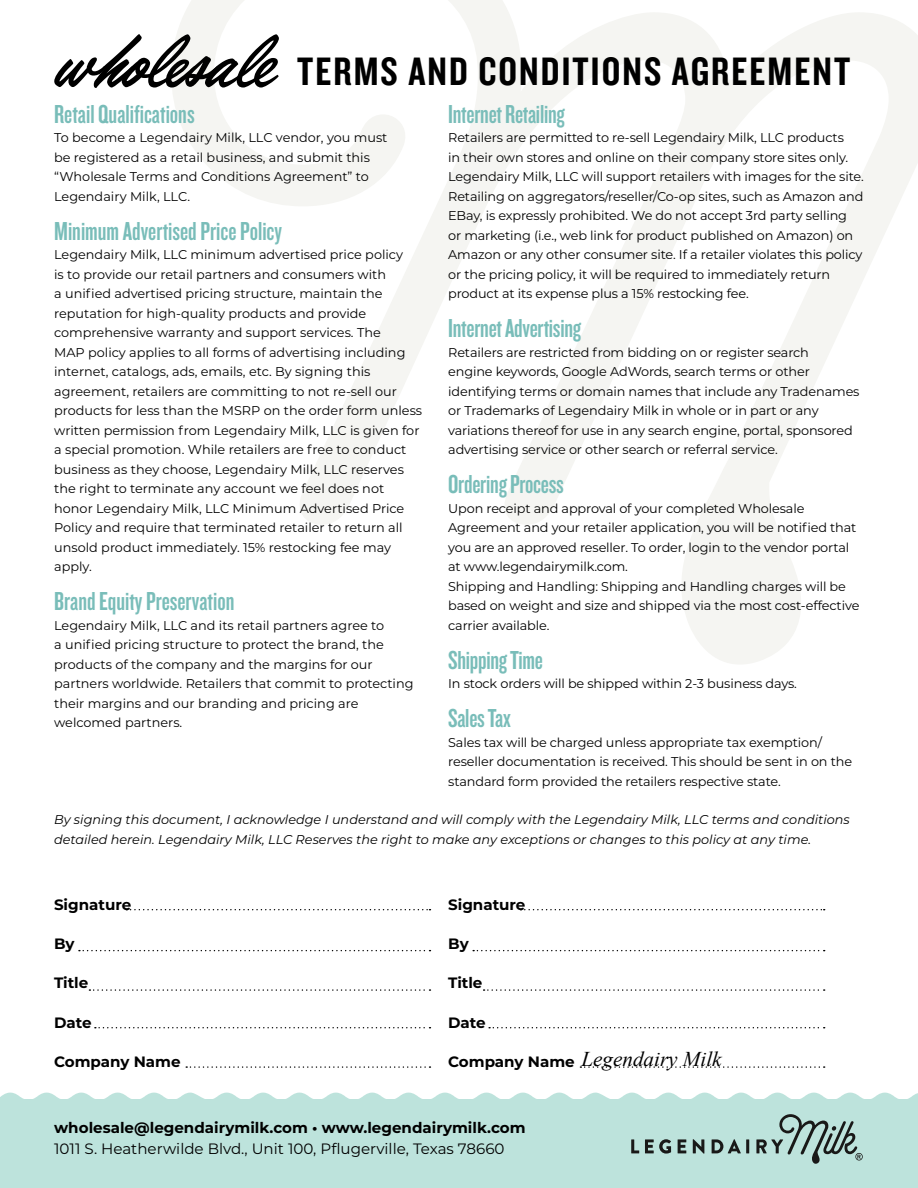
<style>
.page{position:relative;width:918px;height:1188px;background:#fff}
.page>*{position:absolute;margin:0;border:0;box-sizing:border-box;transform-origin:0 0}
.t1{font:41.25px "Knockout HTF49 Liteweight";letter-spacing:.05em;color:#000}
.t2{font:27px "Knockout HTF48 Featherweight";letter-spacing:-.005em;color:#79bdb9}
.t3{font:italic 21px "Times New Roman";color:#000}
.t4{font:700 15px "Montserrat";color:#000}
.t5{font:15px "Montserrat";color:#000}
.t6{font:12.75px/19.5px "Montserrat";letter-spacing:-.01em;color:#000}
.t7{font:italic 12.75px/19.5px "Montserrat";color:#000}
.s1{font-family:"Filmotype Leader";font-size:81.9px}
.s2{font-family:"Montserrat";font-weight:700;font-style:normal;font-size:15px}
</style>
<div class="page">
<svg style="left:171px;top:0;width:747px;height:664px"></svg>
<div style="left:0;top:1100px;width:918px;height:88px;background:#bde3dc"></div>
<svg style="left:469px;top:1093px;width:449px;height:7px"></svg>
<svg style="left:0;top:1093px;width:462px;height:7px"></svg>
<svg style="left:631px;top:1139px;width:8px;height:14px"></svg>
<svg style="left:645px;top:1139px;width:26px;height:15px"></svg>
<svg style="left:678px;top:1139px;width:8px;height:14px"></svg>
<svg style="left:693px;top:1139px;width:11px;height:15px"></svg>
<svg style="left:712px;top:1139px;width:29px;height:14px"></svg>
<hr style="left:746px;top:1139px;width:3px;height:14px;background:#191918">
<svg style="left:756px;top:1114px;width:107px;height:50px"></svg>
<svg style="left:126px;top:909px;width:304px;height:1px"></svg>
<svg style="left:521px;top:909px;width:304px;height:1px"></svg>
<svg style="left:79px;top:950px;width:352px;height:1px"></svg>
<svg style="left:473px;top:950px;width:352px;height:1px"></svg>
<svg style="left:89px;top:989px;width:341px;height:2px"></svg>
<svg style="left:484px;top:989px;width:341px;height:2px"></svg>
<svg style="left:95px;top:1027px;width:335px;height:1px"></svg>
<svg style="left:489px;top:1027px;width:336px;height:1px"></svg>
<svg style="left:186px;top:1066px;width:244px;height:2px"></svg>
<svg style="left:580px;top:1066px;width:245px;height:2px"></svg>
<h1 class="t1" style="left:57px;top:51px;width:794px"><span class="s1">wholesale</span> TERMS AND CONDITIONS AGREEMENT</h1>
<h2 class="t2" style="left:54px;top:100px;width:142px">Retail Qualifications</h2>
<p class="t6" style="left:54px;top:128px;width:335px">To become a Legendairy Milk, LLC vendor, you must be registered as a retail business, and submit this “Wholesale Terms and Conditions Agreement” to Legendairy Milk, LLC.</p>
<h2 class="t2" style="left:54px;top:217px;width:229px">Minimum Advertised Price Policy</h2>
<p class="t6" style="left:54px;top:245px;width:370px">Legendairy Milk, LLC minimum advertised price policy<br>is to provide our retail partners and consumers with<br>a unified advertised pricing structure, maintain the reputation for high-quality products and provide comprehensive warranty and support services. The<br>MAP policy applies to all forms of advertising including internet, catalogs, ads, emails, etc. By signing this agreement, retailers are committing to not re-sell our products for less than the MSRP on the order form unless written permission from Legendairy Milk, LLC is given for a special promotion. While retailers are free to conduct business as they choose, Legendairy Milk, LLC reserves the right to terminate any account we feel does not honor Legendairy Milk, LLC Minimum Advertised Price Policy and require that terminated retailer to return all unsold product immediately. 15% restocking fee may apply.</p>
<h2 class="t2" style="left:54px;top:588px;width:182px">Brand Equity Preservation</h2>
<p class="t6" style="left:54px;top:615px;width:361px">Legendairy Milk, LLC and its retail partners agree to<br>a unified pricing structure to protect the brand, the products of the company and the margins for our partners worldwide. Retailers that commit to protecting their margins and our branding and pricing are welcomed partners.</p>
<h2 class="t2" style="left:448px;top:100px;width:118px">Internet Retailing</h2>
<p class="t6" style="left:448px;top:128px;width:417px">Retailers are permitted to re-sell Legendairy Milk, LLC products<br>in their own stores and online on their company store sites only.<br>Legendairy Milk, LLC will support retailers with images for the site.<br>Retailing on aggregators/reseller/Co-op sites, such as Amazon and EBay, is expressly prohibited. We do not accept 3rd party selling<br>or marketing (i.e., web link for product published on Amazon) on Amazon or any other consumer site. If a retailer violates this policy or the pricing policy, it will be required to immediately return product at its expense plus a 15% restocking fee.</p>
<h2 class="t2" style="left:448px;top:315px;width:134px">Internet Advertising</h2>
<p class="t6" style="left:448px;top:342px;width:413px">Retailers are restricted from bidding on or register search<br>engine keywords, Google AdWords, search terms or other identifying terms or domain names that include any Tradenames or Trademarks of Legendairy Milk in whole or in part or any variations thereof for use in any search engine, portal, sponsored advertising service or other search or referral service.</p>
<h2 class="t2" style="left:448px;top:471px;width:117px">Ordering Process</h2>
<p class="t6" style="left:448px;top:498px;width:413px">Upon receipt and approval of your completed Wholesale Agreement and your retailer application, you will be notified that you are an approved reseller. To order, login to the vendor portal at www.legendairymilk.com.<br>Shipping and Handling: Shipping and Handling charges will be based on weight and size and shipped via the most cost-effective carrier available.</p>
<h2 class="t2" style="left:448px;top:646px;width:96px">Shipping Time</h2>
<p class="t6" style="left:448px;top:674px;width:350px">In stock orders will be shipped within 2-3 business days.</p>
<h2 class="t2" style="left:448px;top:705px;width:64px">Sales Tax</h2>
<p class="t6" style="left:448px;top:732px;width:405px">Sales tax will be charged unless appropriate tax exemption/ reseller documentation is received. This should be sent in on the standard form provided the retailers respective state.</p>
<p class="t7" style="left:54px;top:810px;width:797px">By signing this document, I acknowledge I understand and will comply with the Legendairy Milk, LLC terms and conditions detailed herein. Legendairy Milk, LLC Reserves the right to make any exceptions or changes to this policy at any time.</p>
<p class="t4" style="left:54px;top:894px;width:79px">Signature</p>
<p class="t4" style="left:54px;top:933px;width:22px">By</p>
<p class="t4" style="left:54px;top:972px;width:36px">Title</p>
<p class="t4" style="left:54px;top:1011px;width:39px">Date</p>
<p class="t4" style="left:54px;top:1051px;width:128px">Company Name</p>
<p class="t4" style="left:448px;top:894px;width:79px">Signature</p>
<p class="t4" style="left:448px;top:933px;width:22px">By</p>
<p class="t4" style="left:448px;top:972px;width:36px">Title</p>
<p class="t4" style="left:448px;top:1012px;width:39px">Date</p>
<h3 class="t3" style="left:448px;top:1044px;width:275px"><span class="s2">Company Name</span> Legendairy Milk</h3>
<p class="t4" style="left:54px;top:1117px;width:473px">wholesale@legendairymilk.com • www.legendairymilk.com</p>
<p class="t5" style="left:54px;top:1138px;width:452px">1011 S. Heatherwilde Blvd., Unit 100, Pflugerville, Texas 78660</p>
</div>
